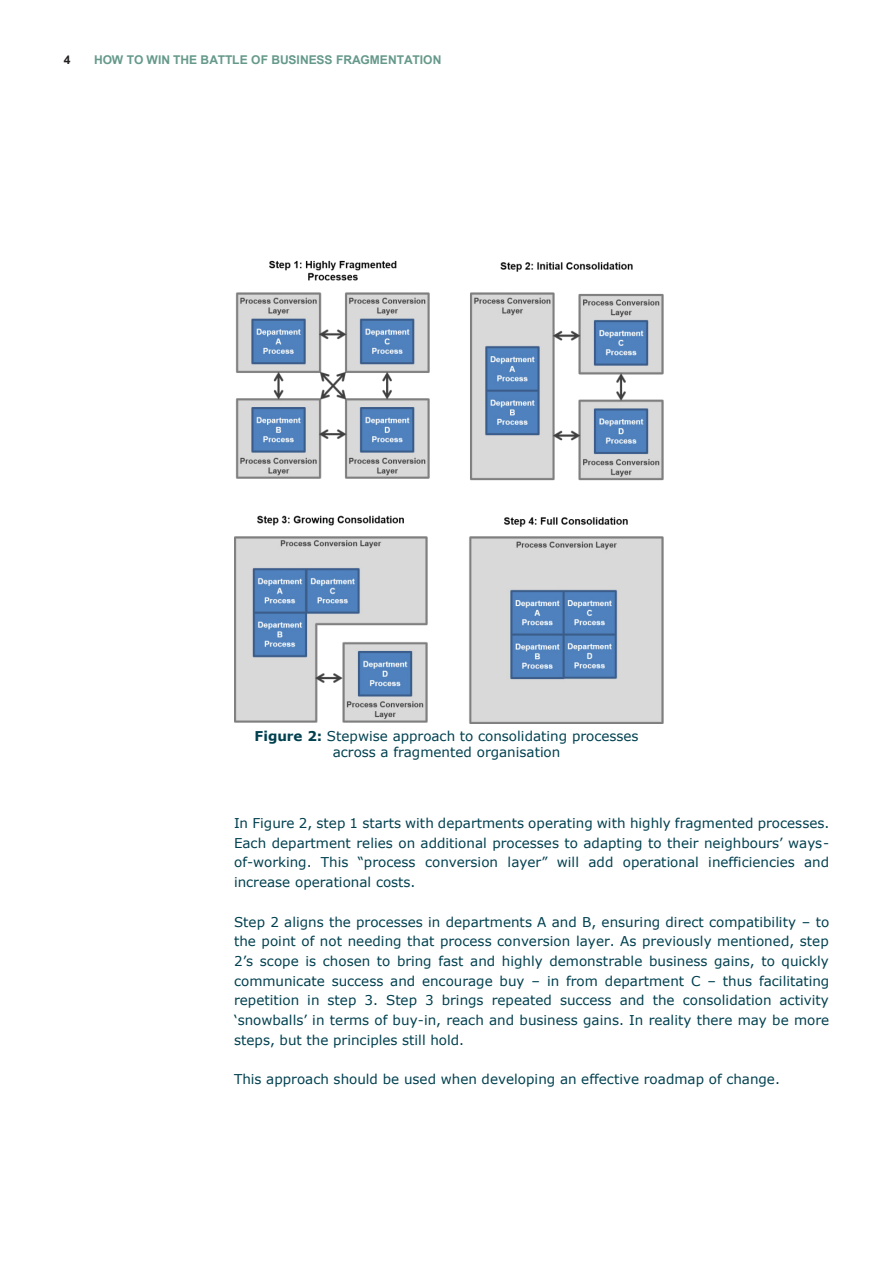
<style>
.page{position:relative;width:893px;height:1263px;background:#fff}
.page>*{position:absolute;margin:0;border:0;box-sizing:border-box;transform-origin:0 0}
.t1{font:13.5px/19.6px "Verdana";color:#00404f;text-align:justify}
.t2{font:700 12px "Arial";letter-spacing:-.005em;color:#65998a}
.t3{font:700 12px "Arial";color:#231f20}
.s1{font-weight:700}
</style>
<div class="page">
<img style="left:234px;top:260px;width:430px;height:464px">
<p class="t3" style="left:64px;top:52px;width:8px">4</p>
<p class="t2" style="left:94px;top:52px;width:349px">HOW TO WIN THE BATTLE OF BUSINESS FRAGMENTATION</p>
<p class="t1" style="left:255px;top:728px;width:385px;line-height:16.4px;text-align:center"><span class="s1">Figure 2:</span> Stepwise approach to consolidating processes across a fragmented organisation</p>
<p class="t1" style="left:234px;top:813px;width:597px">In Figure 2, step 1 starts with departments operating with highly fragmented processes.<br>Each department relies on additional processes to adapting to their neighbours’ ways&shy;of-working. This “process conversion layer” will add operational inefficiencies and increase operational costs.</p>
<p class="t1" style="left:234px;top:912px;width:597px">Step 2 aligns the processes in departments A and B, ensuring direct compatibility – to the point of not needing that process conversion layer. As previously mentioned, step 2’s scope is chosen to bring fast and highly demonstrable business gains, to quickly communicate success and encourage buy – in from department C – thus facilitating repetition in step 3. Step 3 brings repeated success and the consolidation activity ‘snowballs’ in terms of buy-in, reach and business gains. In reality there may be more steps, but the principles still hold.</p>
<p class="t1" style="left:234px;top:1069px;width:547px">This approach should be used when developing an effective roadmap of change.</p>
</div>
